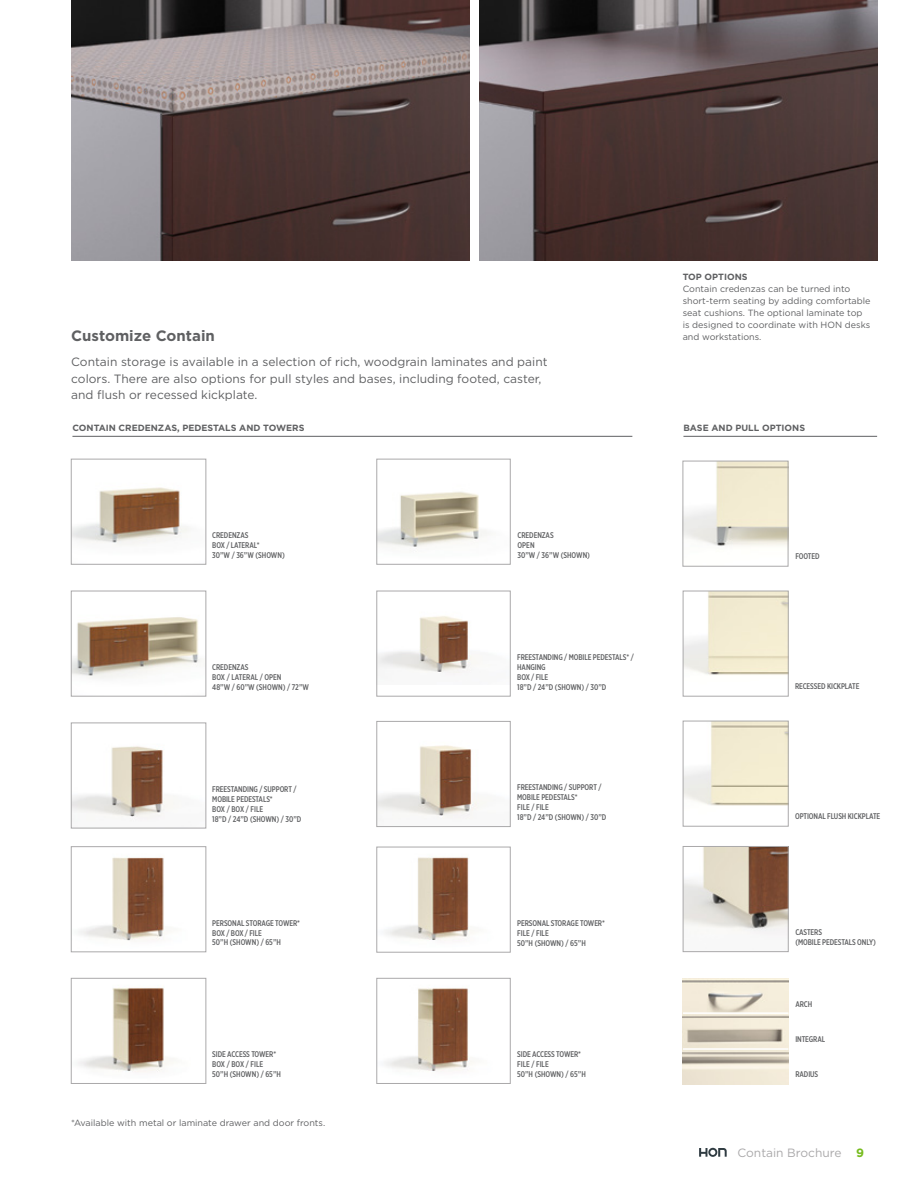
<style>
.page{position:relative;width:918px;height:1188px;background:#fff}
.page>*{position:absolute;margin:0;border:0;box-sizing:border-box;transform-origin:0 0}
.t1{font:700 15px "Gotham";color:#5f6062}
.t2{font:12px/16.5px "Gotham";color:#5f6062}
.t3{font:12px "Gotham";color:#aaa9aa}
.t4{font:9px/12px "Gotham";color:#5f6062}
.t5{font:700 9px "Gotham";color:#5f6062}
.t6{font:500 8.25px/9.9px "Gotham X Narrow";letter-spacing:-.01em;color:#5f6062}
.s1{font-weight:700;color:#77bc1f}
</style>
<div class="page">
<svg style="left:699px;top:1148px;width:28px;height:9px"></svg>
<img style="left:71px;top:0;width:398px;height:260px">
<img style="left:479px;top:0;width:398px;height:260px">
<img style="left:73px;top:487px;width:116px;height:58px">
<div style="left:71px;top:459px;width:135px;height:105px;border:1px solid #aaa9aa"></div>
<img style="left:685px;top:463px;width:101px;height:83px">
<div style="left:683px;top:461px;width:105px;height:105px;border:1px solid #aaa9aa"></div>
<img style="left:685px;top:593px;width:101px;height:82px">
<div style="left:683px;top:591px;width:105px;height:105px;border:1px solid #aaa9aa"></div>
<img style="left:685px;top:723px;width:101px;height:83px">
<div style="left:683px;top:721px;width:105px;height:105px;border:1px solid #aaa9aa"></div>
<img style="left:685px;top:848px;width:101px;height:87px">
<div style="left:683px;top:846px;width:105px;height:106px;border:1px solid #aaa9aa"></div>
<img style="left:73px;top:617px;width:127px;height:62px">
<div style="left:71px;top:591px;width:135px;height:105px;border:1px solid #aaa9aa"></div>
<img style="left:73px;top:746px;width:101px;height:75px">
<div style="left:71px;top:723px;width:135px;height:105px;border:1px solid #aaa9aa"></div>
<img style="left:79px;top:857px;width:86px;height:84px">
<div style="left:71px;top:846px;width:135px;height:106px;border:1px solid #aaa9aa"></div>
<img style="left:78px;top:987px;width:93px;height:85px">
<div style="left:71px;top:978px;width:135px;height:106px;border:1px solid #aaa9aa"></div>
<img style="left:379px;top:491px;width:110px;height:56px">
<div style="left:377px;top:459px;width:133px;height:105px;border:1px solid #aaa9aa"></div>
<img style="left:379px;top:616px;width:100px;height:59px">
<div style="left:377px;top:591px;width:133px;height:105px;border:1px solid #aaa9aa"></div>
<img style="left:379px;top:745px;width:107px;height:74px">
<div style="left:377px;top:721px;width:133px;height:106px;border:1px solid #aaa9aa"></div>
<img style="left:385px;top:988px;width:88px;height:83px">
<div style="left:377px;top:978px;width:133px;height:106px;border:1px solid #aaa9aa"></div>
<img style="left:385px;top:857px;width:88px;height:84px">
<hr style="left:72px;top:436px;width:560px;height:1px;background:#5f6062">
<hr style="left:683px;top:436px;width:194px;height:1px;background:#5f6062">
<img style="left:683px;top:978px;width:105px;height:106px">
<hr style="left:683px;top:1012px;width:105px;height:2px;background:#fff">
<hr style="left:683px;top:1048px;width:105px;height:2px;background:#fff">
<p class="t1" style="left:71px;top:326px;width:145px">Customize Contain</p>
<p class="t2" style="left:71px;top:353px;width:478px">Contain storage is available in a selection of rich, woodgrain laminates and paint colors. There are also options for pull styles and bases, including footed, caster, and flush or recessed kickplate.</p>
<p class="t5" style="left:683px;top:271px;width:66px">TOP OPTIONS</p>
<p class="t4" style="left:683px;top:283px;width:189px">Contain credenzas can be turned into short-term seating by adding comfortable seat cushions. The optional laminate top is designed to coordinate with HON desks and workstations.</p>
<p class="t5" style="left:72px;top:422px;width:234px">CONTAIN CREDENZAS, PEDESTALS AND TOWERS</p>
<p class="t5" style="left:683px;top:422px;width:123px">BASE AND PULL OPTIONS</p>
<p class="t6" style="left:212px;top:530px;width:49px">CREDENZAS<br>BOX / LATERAL*</p>
<p class="t6" style="left:212px;top:550px;width:74px">30”W / 36”W (SHOWN)</p>
<p class="t6" style="left:795px;top:551px;width:26px">FOOTED</p>
<p class="t6" style="left:518px;top:530px;width:38px">CREDENZAS<br>OPEN</p>
<p class="t6" style="left:518px;top:550px;width:74px">30”W / 36”W (SHOWN)</p>
<p class="t6" style="left:212px;top:662px;width:71px">CREDENZAS<br>BOX / LATERAL / OPEN</p>
<p class="t6" style="left:212px;top:682px;width:98px">48”W / 60”W (SHOWN) / 72”W</p>
<p class="t6" style="left:212px;top:784px;width:86px">FREESTANDING / SUPPORT /<br>MOBILE PEDESTALS*<br>BOX / BOX / FILE</p>
<p class="t6" style="left:212px;top:814px;width:91px">18”D / 24”D (SHOWN) / 30”D</p>
<p class="t6" style="left:212px;top:918px;width:89px">PERSONAL STORAGE TOWER*<br>BOX / BOX / FILE</p>
<p class="t6" style="left:212px;top:938px;width:70px">50”H (SHOWN) / 65”H</p>
<p class="t6" style="left:212px;top:1049px;width:65px">SIDE ACCESS TOWER*<br>BOX / BOX / FILE</p>
<p class="t6" style="left:212px;top:1069px;width:70px">50”H (SHOWN) / 65”H</p>
<p class="t4" style="left:71px;top:1117px;width:256px">*Available with metal or laminate drawer and door fronts.</p>
<p class="t6" style="left:517px;top:652px;width:118px">FREESTANDING / MOBILE PEDESTALS* /<br>HANGING<br>BOX / FILE</p>
<p class="t6" style="left:517px;top:682px;width:91px">18”D / 24”D (SHOWN) / 30”D</p>
<p class="t6" style="left:517px;top:782px;width:86px">FREESTANDING / SUPPORT /<br>MOBILE PEDESTALS*<br>FILE / FILE</p>
<p class="t6" style="left:517px;top:812px;width:91px">18”D / 24”D (SHOWN) / 30”D</p>
<p class="t6" style="left:517px;top:918px;width:89px">PERSONAL STORAGE TOWER*<br>FILE / FILE</p>
<p class="t6" style="left:517px;top:938px;width:70px">50”H (SHOWN) / 65”H</p>
<p class="t6" style="left:517px;top:1050px;width:65px">SIDE ACCESS TOWER*<br>FILE / FILE</p>
<p class="t6" style="left:517px;top:1069px;width:70px">50”H (SHOWN) / 65”H</p>
<p class="t6" style="left:795px;top:681px;width:66px">RECESSED KICKPLATE</p>
<p class="t6" style="left:795px;top:812px;width:87px">OPTIONAL FLUSH KICKPLATE</p>
<p class="t6" style="left:795px;top:927px;width:28px">CASTERS</p>
<p class="t6" style="left:795px;top:937px;width:82px">(MOBILE PEDESTALS ONLY)</p>
<p class="t6" style="left:795px;top:999px;width:18px">ARCH</p>
<p class="t6" style="left:795px;top:1034px;width:31px">INTEGRAL</p>
<p class="t6" style="left:795px;top:1069px;width:24px">RADIUS</p>
<p class="t3" style="left:737px;top:1145px;width:128px">Contain Brochure <span class="s1">9</span></p>
</div>
